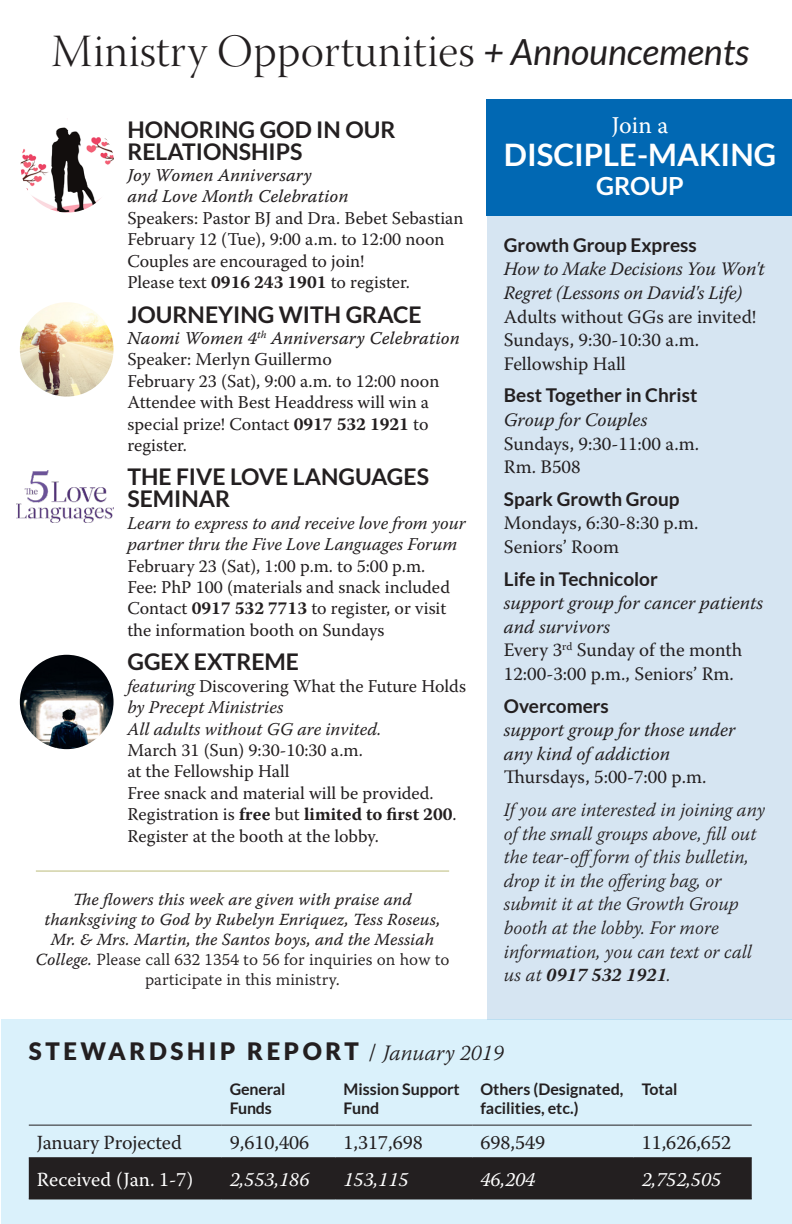
<style>
.page{position:relative;width:792px;height:1224px;background:#fff}
.page>*{position:absolute;margin:0;border:0;box-sizing:border-box;transform-origin:0 0}
.t1{font:46px "Warnock Pro Light Disp";letter-spacing:.01em;color:#231f20}
.t2{font:italic 36px "Lato";color:#231f20}
.t3{font:700 31px "Lato";color:#fff}
.t4{font:700 25px "Lato";color:#fff}
.t5{font:900 24px "Lato";letter-spacing:.15em;color:#231f20}
.t6{font:24px "Warnock Pro";color:#fff}
.t7{font:700 23px/22px "Lato";color:#231f20}
.t8{font:20px "Warnock Pro";color:#231f20}
.t9{font:italic 20px "Warnock Pro";color:#fff}
.t10{font:20px "Warnock Pro";color:#fff}
.t11{font:19px/23.6px "Warnock Pro";color:#231f20}
.t12{font:italic 300 19px/23.6px "Warnock Pro";color:#231f20}
.t13{font:italic 19px/23.6px "Warnock Pro";color:#231f20}
.t14{font:18px/21.4px "Warnock Pro";color:#231f20}
.t15{font:italic 18px/21.4px "Warnock Pro";color:#231f20}
.t16{font:18px "Warnock Pro It Capt";color:#231f20}
.t17{font:700 18px "Warnock Pro";color:#231f20}
.t18{font:17px/20px "Warnock Pro It Capt";color:#231f20;text-align:center}
.t19{font:700 16px/19.2px "Lato";color:#231f20}
.s1{font-weight:700}
.s2{font-style:italic}
.s3{font-weight:400}
.s4{font-family:"Warnock Pro Light Capt"}
.s5{font-family:"Lato";font-weight:700}
.s6{font-family:"Lato";font-weight:700;font-style:normal}
.s7{font-style:normal}
.s8{font-family:"Warnock Pro";font-weight:400}
.s9{font-family:"Warnock Pro";font-weight:300;font-style:italic;font-size:22px}
</style>
<div class="page">
<div style="left:487px;top:111px;width:305px;height:909px;background:#d6e5f2"></div>
<div style="left:487px;top:99px;width:305px;height:117px;background:#0168b3"></div>
<div style="left:1px;top:1020px;width:791px;height:204px;background:#daf1fb"></div>
<div style="left:29px;top:1158px;width:723px;height:41px;background:#231f20"></div>
<hr style="left:29px;top:1125px;width:193px;height:1px;background:#231f20">
<hr style="left:222px;top:1125px;width:113px;height:1px;background:#231f20">
<hr style="left:335px;top:1125px;width:137px;height:1px;background:#231f20">
<hr style="left:472px;top:1125px;width:162px;height:1px;background:#231f20">
<hr style="left:634px;top:1125px;width:118px;height:1px;background:#231f20">
<hr style="left:29px;top:1199px;width:193px;height:1px;background:#231f20">
<hr style="left:222px;top:1199px;width:113px;height:1px;background:#231f20">
<hr style="left:335px;top:1199px;width:137px;height:1px;background:#231f20">
<hr style="left:472px;top:1199px;width:162px;height:1px;background:#231f20">
<hr style="left:634px;top:1199px;width:118px;height:1px;background:#231f20">
<hr style="left:29px;top:1157px;width:193px;height:1px;background:#231f20">
<hr style="left:222px;top:1157px;width:113px;height:1px;background:#231f20">
<hr style="left:335px;top:1157px;width:137px;height:1px;background:#231f20">
<hr style="left:472px;top:1157px;width:162px;height:1px;background:#231f20">
<hr style="left:634px;top:1157px;width:118px;height:1px;background:#231f20">
<hr style="left:36px;top:871px;width:413px;height:1px;background:#bbbc7a">
<img style="left:21px;top:118px;width:93px;height:95px;border-radius:47px">
<img style="left:20px;top:655px;width:94px;height:94px;border-radius:47px">
<img style="left:20px;top:302px;width:94px;height:95px;border-radius:47px">
<img style="left:16px;top:470px;width:98px;height:52px">
<p class="t1" style="left:51px;top:26px;width:425px">Ministry Opportunities</p>
<p class="t2" style="left:483px;top:32px;width:268px">+ Announcements</p>
<p class="t7" style="left:127px;top:118px;width:270px">HONORING GOD IN OUR<br>RELATIONSHIPS</p>
<p class="t16" style="left:127px;top:164px;width:186px">Joy Women Anniversary</p>
<p class="t16" style="left:127px;top:186px;width:223px">and Love Month Celebration</p>
<p class="t14" style="left:127px;top:207px;width:338px">Speakers: Pastor BJ and Dra. Bebet Sebastian</p>
<p class="t14" style="left:127px;top:228px;width:319px">February 12 (Tue), 9:00 a.m. to 12:00 noon<br>Couples are encouraged to join!<br>Please text <span class="s1">0916 243 1901</span> to register.</p>
<p class="t7" style="left:127px;top:303px;width:296px">JOURNEYING WITH GRACE</p>
<p class="t16" style="left:127px;top:327px;width:334px">Naomi Women 4<sup>th</sup> Anniversary Celebration</p>
<p class="t14" style="left:127px;top:348px;width:206px">Speaker: Merlyn Guillermo</p>
<p class="t14" style="left:127px;top:370px;width:314px">February 23 (Sat), 9:00 a.m. to 12:00 noon<br>Attendee with Best Headdress will win a special prize! Contact <span class="s1">0917 532 1921</span> to register.</p>
<p class="t7" style="left:127px;top:466px;width:303px">THE FIVE LOVE LANGUAGES<br>SEMINAR</p>
<p class="t15" style="left:127px;top:512px;width:340px">Learn to express to and receive love from your partner thru the Five Love Languages Forum</p>
<p class="t14" style="left:127px;top:555px;width:299px">February 23 (Sat), 1:00 p.m. to 5:00 p.m.</p>
<p class="t14" style="left:127px;top:576px;width:324px">Fee: PhP 100 (materials and snack included</p>
<p class="t14" style="left:127px;top:598px;width:321px">Contact <span class="s1">0917 532 7713</span> to register, or visit the information booth on Sundays</p>
<p class="t7" style="left:127px;top:651px;width:173px">GGEX EXTREME</p>
<p class="t14" style="left:127px;top:675px;width:340px"><span class="s2">featuring</span> Discovering What the Future Holds <span class="s2">by Precept Ministries</span></p>
<p class="t15" style="left:127px;top:718px;width:256px">All adults without GG are invited.</p>
<p class="t14" style="left:127px;top:739px;width:237px">March 31 (Sun) 9:30-10:30 a.m.</p>
<p class="t14" style="left:127px;top:760px;width:164px">at the Fellowship Hall</p>
<p class="t14" style="left:127px;top:782px;width:308px">Free snack and material will be provided.</p>
<p class="t17" style="left:127px;top:803px;width:331px"><span class="s3">Registration is</span> free <span class="s3">but</span> limited to first 200<span class="s3">.</span></p>
<p class="t14" style="left:127px;top:825px;width:253px">Register at the booth at the lobby.</p>
<p class="t18" style="left:35px;top:889px;width:416px">The flowers this week are given with praise and thanksgiving to God by Rubelyn Enriquez, Tess Roseus, Mr. &amp; Mrs. Martin, the Santos boys, and the Messiah College. <span class="s4">Please call 632 1354 to 56 for inquiries on how to participate in this ministry.</span></p>
<p class="t6" style="left:612px;top:111px;width:58px">Join a</p>
<p class="t3" style="left:504px;top:137px;width:274px">DISCIPLE-MAKING</p>
<p class="t4" style="left:596px;top:172px;width:89px">GROUP</p>
<p class="t11" style="left:504px;top:233px;width:262px"><span class="s5">Growth Group Express<br></span><span class="s2">How to Make Decisions You Won't<br>Regret (Lessons on David's Life)<br></span>Adults without GGs are invited!<br>Sundays, 9:30-10:30 a.m.<br>Fellowship Hall</p>
<p class="t11" style="left:504px;top:384px;width:197px"><span class="s5">Best Together in Christ<br></span><span class="s2">Group for Couples<br></span>Sundays, 9:30-11:00 a.m.<br>Rm. B508</p>
<p class="t11" style="left:504px;top:487px;width:196px"><span class="s5">Spark Growth Group<br></span>Mondays, 6:30-8:30 p.m.<br>Seniors’ Room</p>
<p class="t11" style="left:504px;top:567px;width:261px"><span class="s5">Life in Technicolor<br></span><span class="s2">support group for cancer patients and survivors<br></span>Every 3<sup>rd</sup> Sunday of the month<br>12:00-3:00 p.m., Seniors’ Rm.</p>
<p class="t13" style="left:504px;top:694px;width:233px"><span class="s6">Overcomers<br></span>support group for those under any kind of addiction<br><span class="s7">Thursdays, 5:00-7:00 p.m.</span></p>
<p class="t12" style="left:504px;top:798px;width:263px">If you are interested in joining any of the small groups above, fill out the tear-offform of this bulletin, drop it in the offering bag, or submit it at the Growth Group booth at the lobby. For more information, you can text or call us at <span class="s1">0917 532 1921</span>.</p>
<p class="t5" style="left:29px;top:1037px;width:477px">STEWARDSHIP REPORT <span class="s8">/</span> <span class="s9">January 2019</span></p>
<p class="t19" style="left:230px;top:1080px;width:57px">General<br>Funds</p>
<p class="t19" style="left:343px;top:1080px;width:118px">Mission Support<br>Fund</p>
<p class="t19" style="left:480px;top:1080px;width:145px">Others (Designated, facilities, etc.)</p>
<p class="t19" style="left:642px;top:1080px;width:37px">Total</p>
<p class="t8" style="left:37px;top:1130px;width:146px">January Projected</p>
<p class="t8" style="left:230px;top:1130px;width:81px">9,610,406</p>
<p class="t8" style="left:343px;top:1130px;width:81px">1,317,698</p>
<p class="t8" style="left:480px;top:1130px;width:66px">698,549</p>
<p class="t8" style="left:642px;top:1130px;width:91px">11,626,652</p>
<p class="t10" style="left:37px;top:1167px;width:158px">Received (Jan. 1-7)</p>
<p class="t9" style="left:230px;top:1167px;width:81px">2,553,186</p>
<p class="t9" style="left:343px;top:1167px;width:67px">153,115</p>
<p class="t9" style="left:480px;top:1167px;width:57px">46,204</p>
<p class="t9" style="left:642px;top:1167px;width:81px">2,752,505</p>
</div>
